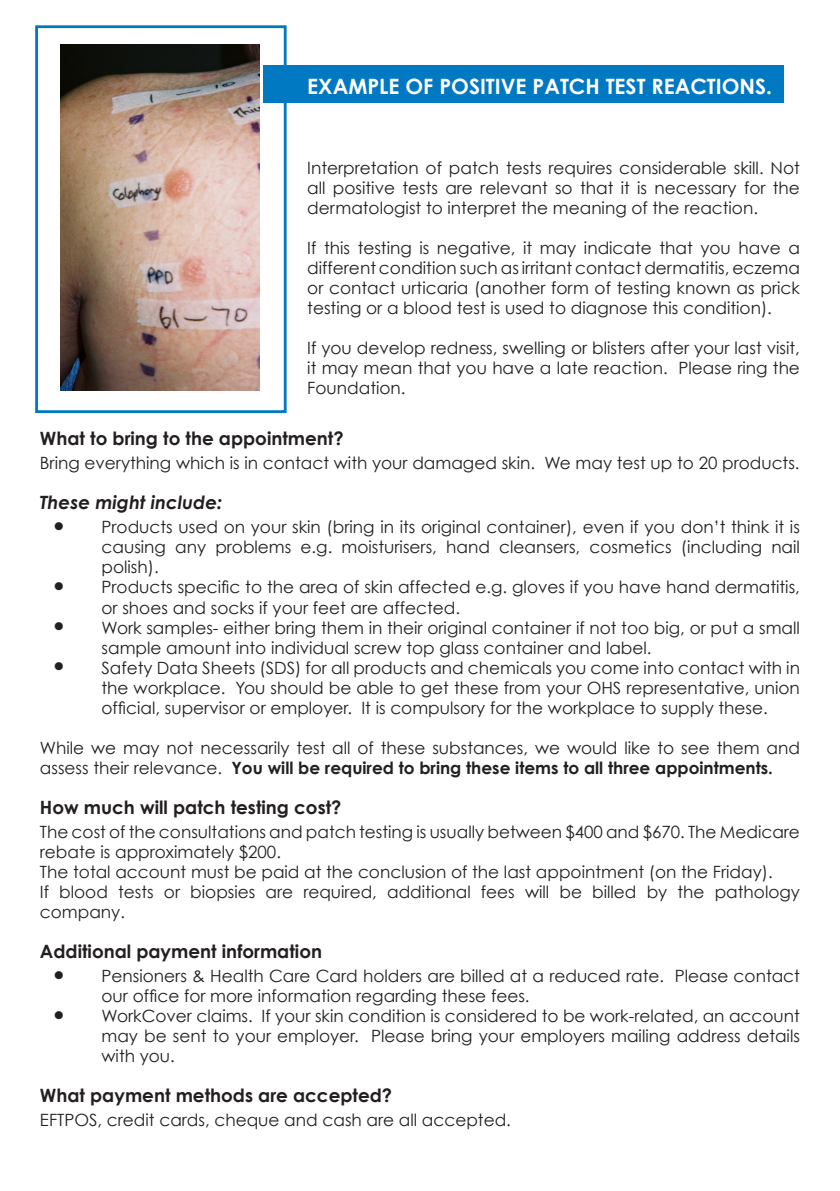
<style>
.page{position:relative;width:840px;height:1191px;background:#fff}
.page>*{position:absolute;margin:0;border:0;box-sizing:border-box;transform-origin:0 0}
.t1{font:700 21.2px "Century Gothic";color:#fff}
.t2{font:700 18.4px "Century Gothic";color:#231f20}
.t3{font:italic 700 18.4px "Century Gothic";color:#231f20}
.t4{font:17px/20px "Century Gothic";color:#231f20;text-align:justify}
.s1{font-size:26.8px}
.s2{font-weight:700}
</style>
<div class="page">
<img style="left:60px;top:45px;width:199px;height:345px">
<div style="left:35px;top:25px;width:251px;height:388px;border:3px solid #0079c2"></div>
<div style="left:264px;top:66px;width:519px;height:37px;background:#0079c2"></div>
<p class="t1" style="left:307px;top:73px;width:15px">Exampl</p>
<p class="t1" style="left:388px;top:73px;width:385px">e of positive patch test reactions.</p>
<p class="t4" style="left:307px;top:157px;width:494px">Interpretation of patch tests requires considerable skill. Not all positive tests are relevant so that it is necessary for the dermatologist to interpret the meaning of the reaction.</p>
<p class="t4" style="left:307px;top:237px;width:494px">If this testing is negative, it may indicate that you have a different condition such as irritant contact dermatitis, eczema or contact urticaria (another form of testing known as prick testing or a blood test is used to diagnose this condition).</p>
<p class="t4" style="left:307px;top:337px;width:494px">If you develop redness, swelling or blisters after your last visit, it may mean that you have a late reaction. Please ring the Foundation.</p>
<p class="t2" style="left:40px;top:427px;width:305px">What to bring to the appointment?</p>
<p class="t4" style="left:40px;top:453px;width:760px">Bring everything which is in contact with your damaged skin. We may test up to 20 products.</p>
<p class="t3" style="left:40px;top:491px;width:184px">These might include:</p>
<p class="t4" style="left:101px;top:517px;width:699px;text-indent:-51px"><span class="s1">•</span> Products used on your skin (bring in its original container), even if you don’t think it is causing any problems e.g. moisturisers, hand cleansers, cosmetics (including nail polish).</p>
<p class="t4" style="left:101px;top:577px;width:699px;text-indent:-51px"><span class="s1">•</span> Products specific to the area of skin affected e.g. gloves if you have hand dermatitis, or shoes and socks if your feet are affected.</p>
<p class="t4" style="left:101px;top:617px;width:699px;text-indent:-51px"><span class="s1">•</span> Work samples- either bring them in their original container if not too big, or put a small sample amount into individual screw top glass container and label.</p>
<p class="t4" style="left:101px;top:657px;width:699px;text-indent:-51px"><span class="s1">•</span> Safety Data Sheets (SDS) for all products and chemicals you come into contact with in the workplace. You should be able to get these from your OHS representative, union official, supervisor or employer. It is compulsory for the workplace to supply these.</p>
<p class="t4" style="left:40px;top:737px;width:761px">While we may not necessarily test all of these substances, we would like to see them and assess their relevance. <span class="s2">You will be required to bring these items to all three appointments.</span></p>
<p class="t2" style="left:40px;top:795px;width:303px">H ow much will patch testing cost?</p>
<p class="t4" style="left:40px;top:821px;width:761px;text-align:left">The cost of the consultations and patch testing is usually between $400 and $670. The Medicare rebate is approximately $200.<br>The total account must be paid at the conclusion of the last appointment (on the Friday).<br>If blood tests or biopsies are required, additional fees will be billed by the pathology company.</p>
<p class="t2" style="left:40px;top:939px;width:283px">Additional payment information</p>
<p class="t4" style="left:101px;top:965px;width:699px;text-indent:-51px"><span class="s1">•</span> Pensioners &amp; Health Care Card holders are billed at a reduced rate. Please contact our office for more information regarding these fees.</p>
<p class="t4" style="left:101px;top:1005px;width:699px;text-indent:-51px"><span class="s1">•</span> WorkCover claims. If your skin condition is considered to be work-related, an account may be sent to your employer. Please bring your employers mailing address details with you.</p>
<p class="t2" style="left:40px;top:1083px;width:353px">What payment methods are accepted?</p>
<p class="t4" style="left:40px;top:1109px;width:472px">EFTPOS, credit cards, cheque and cash are all accepted.</p>
</div>
